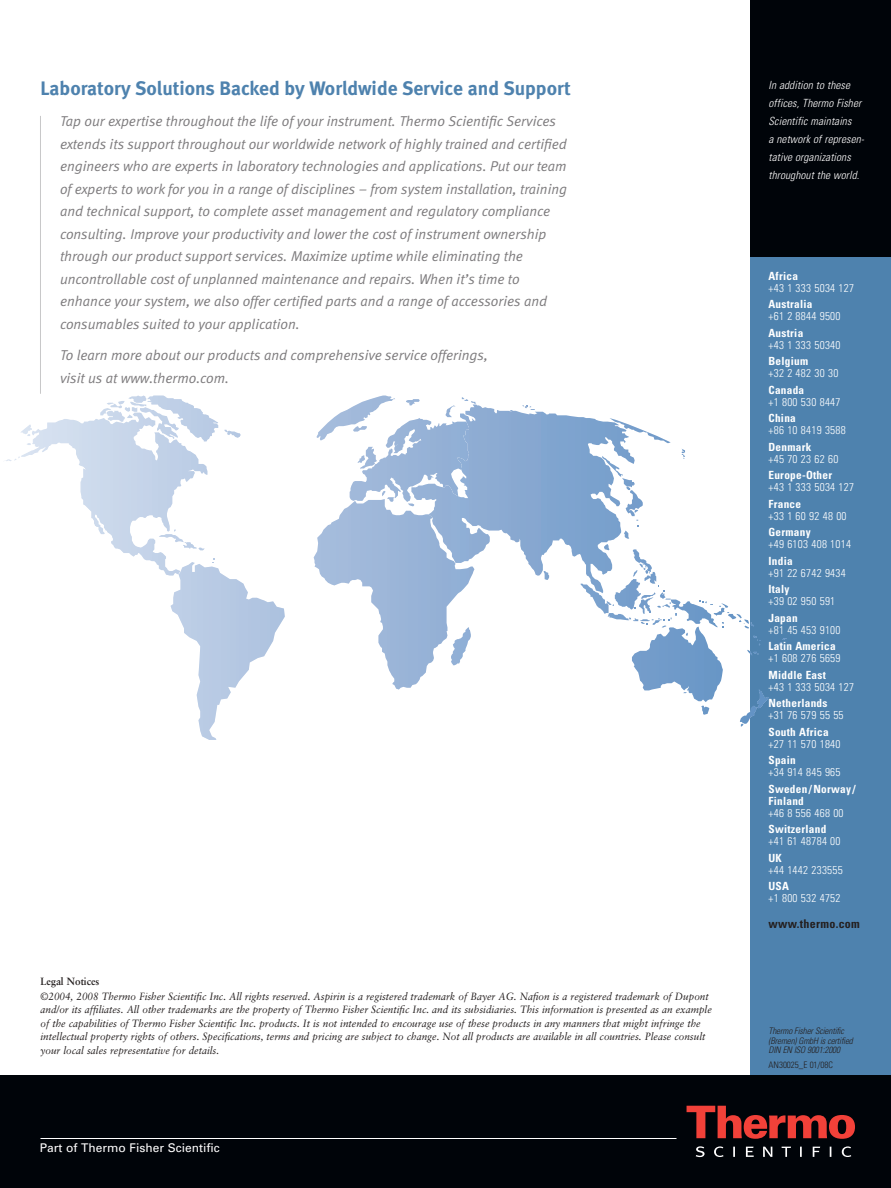
<style>
.page{position:relative;width:891px;height:1188px;background:#fff}
.page>*{position:absolute;margin:0;border:0;box-sizing:border-box;transform-origin:0 0}
.t1{font:19.5px "Meta Bold LF";color:#4e82ae}
.t2{font:italic 14.25px/22.5px "Meta Normal LF";color:#7d7b7d}
.t3{font:12px "Univers";color:#fff}
.t4{font:700 condensed 12px "Univers";letter-spacing:.025em;color:#241f1f}
.t5{font:300 condensed 11.25px "Univers";letter-spacing:.025em;color:#fff}
.t6{font:700 condensed 11.25px/12px "Univers";letter-spacing:.025em;color:#fff}
.t7{font:italic 300 condensed 11.25px/18px "Univers";letter-spacing:.01em;color:#fff}
.t8{font:italic 10.5px/13.5px "Sabon";color:#241f1f;scale:.95 1}
.t9{font:700 10.5px "Sabon";color:#241f1f;scale:.95 1}
.t10{font:italic 300 condensed 9px/9.8px "Univers";letter-spacing:-.015em;color:#241f1f}
.t11{font:300 condensed 9px "Univers";color:#241f1f}
</style>
<div class="page">
<div style="left:750px;top:257px;width:141px;height:931px;background:#4e82ae"></div>
<div style="left:0;top:1076px;width:891px;height:112px;background:#000409"></div>
<div style="left:750px;top:0;width:141px;height:257px;background:#000409"></div>
<svg style="left:687px;top:1106px;width:168px;height:33px"></svg>
<svg style="left:696px;top:1146px;width:155px;height:11px"></svg>
<hr style="left:40px;top:1138px;width:636px;height:1px;background:#fff">
<svg style="left:5px;top:396px;width:280px;height:344px"></svg>
<svg style="left:780px;top:638px;width:7px;height:7px"></svg>
<svg style="left:314px;top:396px;width:455px;height:330px"></svg>
<hr style="left:40px;top:116px;width:1px;height:278px;background:#c8c8c9">
<h1 class="t1" style="left:40px;top:82px;width:532px">Laboratory Solutions Backed by Worldwide Service and Support</h1>
<p class="t2" style="left:60px;top:112px;width:508px">Tap our expertise throughout the life of your instrument. Thermo Scientific Services extends its support throughout our worldwide network of highly trained and certified engineers who are experts in laboratory technologies and applications. Put our team of experts to work for you in a range of disciplines – from system installation, training and technical support, to complete asset management and regulatory compliance consulting. Improve your productivity and lower the cost of instrument ownership through our product support services. Maximize uptime while eliminating the uncontrollable cost of unplanned maintenance and repairs. When it’s time to enhance your system, we also offer certified parts and a range of accessories and consumables suited to your application.</p>
<p class="t2" style="left:60px;top:346px;width:430px">To learn more about our products and comprehensive service offerings, visit us at www.thermo.com.</p>
<p class="t9" style="left:40px;top:977px;width:64px">Legal Notices</p>
<p class="t8" style="left:40px;top:990px;width:708px">©2004, 2008 Thermo Fisher Scientific Inc. All rights reserved. Aspirin is a registered trademark of Bayer AG. Nafion is a registered trademark of Dupont and/or its affiliates. All other trademarks are the property of Thermo Fisher Scientific Inc. and its subsidiaries. This information is presented as an example of the capabilities of Thermo Fisher Scientific Inc. products. It is not intended to encourage use of these products in any manners that might infringe the intellectual property rights of others. Specifications, terms and pricing are subject to change. Not all products are available in all countries. Please consult your local sales representative for details.</p>
<p class="t3" style="left:40px;top:1144px;width:181px">Part of Thermo Fisher Scientific</p>
<p class="t7" style="left:769px;top:77px;width:97px">In addition to these offices, Thermo Fisher<br>Scientific maintains<br>a network of represen&shy;tative organizations throughout the world.</p>
<p class="t6" style="left:769px;top:271px;width:31px">Africa</p>
<p class="t5" style="left:769px;top:283px;width:87px">+43 1 333 5034 127</p>
<p class="t6" style="left:769px;top:299px;width:46px">Australia</p>
<p class="t5" style="left:769px;top:312px;width:74px">+61 2 8844 9500</p>
<p class="t6" style="left:769px;top:328px;width:36px">Austria</p>
<p class="t5" style="left:769px;top:341px;width:74px">+43 1 333 50340</p>
<p class="t6" style="left:769px;top:356px;width:41px">Belgium</p>
<p class="t5" style="left:769px;top:369px;width:71px">+32 2 482 30 30</p>
<p class="t6" style="left:769px;top:385px;width:37px">Canada</p>
<p class="t5" style="left:769px;top:398px;width:74px">+1 800 530 8447</p>
<p class="t6" style="left:769px;top:413px;width:29px">China</p>
<p class="t5" style="left:769px;top:426px;width:79px">+86 10 8419 3588</p>
<p class="t6" style="left:769px;top:442px;width:44px">Denmark</p>
<p class="t5" style="left:769px;top:455px;width:71px">+45 70 23 62 60</p>
<p class="t6" style="left:769px;top:470px;width:65px">Europe-Other</p>
<p class="t5" style="left:769px;top:483px;width:87px">+43 1 333 5034 127</p>
<p class="t6" style="left:769px;top:499px;width:34px">France</p>
<p class="t5" style="left:769px;top:512px;width:80px">+33 1 60 92 48 00</p>
<p class="t6" style="left:769px;top:527px;width:44px">Germany</p>
<p class="t5" style="left:769px;top:540px;width:84px">+49 6103 408 1014</p>
<p class="t6" style="left:769px;top:556px;width:26px">India</p>
<p class="t5" style="left:769px;top:569px;width:79px">+91 22 6742 9434</p>
<p class="t6" style="left:769px;top:584px;width:23px">Italy</p>
<p class="t5" style="left:769px;top:597px;width:68px">+39 02 950 591</p>
<p class="t6" style="left:769px;top:613px;width:31px">Japan</p>
<p class="t5" style="left:769px;top:626px;width:74px">+81 45 453 9100</p>
<p class="t6" style="left:769px;top:641px;width:69px">Latin America</p>
<p class="t5" style="left:769px;top:654px;width:74px">+1 608 276 5659</p>
<p class="t6" style="left:769px;top:670px;width:59px">Middle East</p>
<p class="t5" style="left:769px;top:683px;width:87px">+43 1 333 5034 127</p>
<p class="t6" style="left:769px;top:698px;width:61px">Netherlands</p>
<p class="t5" style="left:769px;top:711px;width:77px">+31 76 579 55 55</p>
<p class="t6" style="left:769px;top:727px;width:62px">South Africa</p>
<p class="t5" style="left:769px;top:740px;width:74px">+27 11 570 1840</p>
<p class="t6" style="left:769px;top:755px;width:29px">Spain</p>
<p class="t5" style="left:769px;top:768px;width:74px">+34 914 845 965</p>
<p class="t6" style="left:769px;top:784px;width:89px">Sweden/Norway/<br>Finland</p>
<p class="t5" style="left:769px;top:809px;width:77px">+46 8 556 468 00</p>
<p class="t6" style="left:769px;top:824px;width:59px">Switzerland</p>
<p class="t5" style="left:769px;top:837px;width:74px">+41 61 48784 00</p>
<p class="t6" style="left:769px;top:853px;width:15px">UK</p>
<p class="t5" style="left:769px;top:866px;width:76px">+44 1442 233555</p>
<p class="t6" style="left:769px;top:881px;width:22px">USA</p>
<p class="t5" style="left:769px;top:894px;width:74px">+1 800 532 4752</p>
<p class="t4" style="left:769px;top:919px;width:93px">www.thermo.com</p>
<p class="t10" style="left:769px;top:1027px;width:86px">Thermo Fisher Scientific (Bremen) GmbH is certified<br>DIN EN ISO 9001:2000</p>
<p class="t11" style="left:769px;top:1062px;width:66px">AN30025_E 01/08C</p>
</div>
